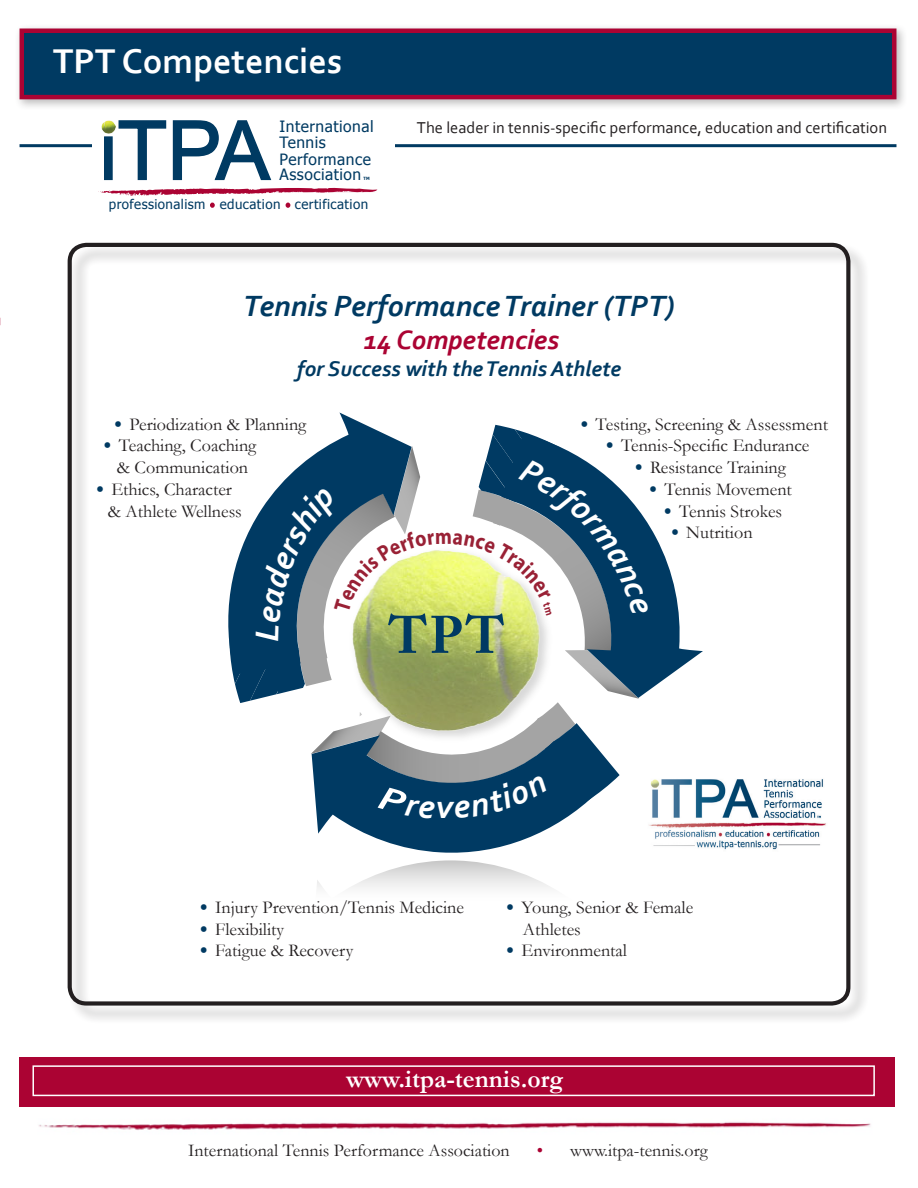
<style>
.page{position:relative;width:918px;height:1188px;background:#fff}
.page>*{position:absolute;margin:0;border:0;box-sizing:border-box;transform-origin:0 0}
.t1{font:700 52.2px "Adobe Caslon Pro";color:#003a63}
.t2{font:700 36px "Corbel";color:#fff}
.t3{font:italic 700 34.35px "Corbel";color:#fff}
.t4{font:italic 700 30.6px "Corbel";color:#003a62}
.t5{font:italic 700 27.9px "Corbel";color:#ab0333}
.t6{font:700 25.5px "Garamond";color:#fff}
.t7{font:italic 700 22.35px "Corbel";color:#003a62}
.t8{font:18.15px/21.8px "Garamond";color:#231f20}
.t9{font:18px "Garamond";color:#231f20}
.t10{font:16.5px "Corbel";color:#231f20}
.t11{font:15.6px/16px "Tahoma";letter-spacing:.035em;color:#003a62}
.t12{font:13.35px "Tahoma";letter-spacing:.035em;color:#003a62}
.t13{font:700 4.35px "Tahoma";color:#003a62;scale:.93 1}
.s1{font-family:"Corbel";color:#003a62}
.s2{color:#ab0333}
</style>
<div class="page">
<div style="left:68px;top:243px;width:801px;height:782px;background:#231f20;opacity:.3"></div>
<div style="left:68px;top:243px;width:782px;height:763px;border:4px solid #231f20;border-radius:17px"></div>
<svg style="left:221px;top:413px;width:191px;height:261px"></svg>
<svg style="left:649px;top:434px;width:54px;height:264px"></svg>
<div style="left:15px;top:23px;width:893px;height:88px;background:#231f20;opacity:.3"></div>
<div style="left:20px;top:28px;width:876px;height:71px;background:#003a62;border:4px solid #ab0333"></div>
<img style="left:39px;top:1122px;width:832px;height:8px">
<hr style="left:20px;top:144px;width:876px;height:3px;background:#003a62">
<div style="left:92px;top:111px;width:303px;height:114px;background:#fff"></div>
<div style="left:105px;top:137px;width:7px;height:42px;background:#003a62"></div>
<div style="left:104px;top:136px;width:9px;height:44px;border:1px solid #003a62"></div>
<svg style="left:118px;top:120px;width:154px;height:61px"></svg>
<svg style="left:98px;top:188px;width:279px;height:8px"></svg>
<svg style="left:210px;top:203px;width:5px;height:5px"></svg>
<svg style="left:286px;top:203px;width:4px;height:5px"></svg>
<img style="left:101px;top:120px;width:14px;height:14px">
<div style="left:20px;top:1057px;width:875px;height:50px;background:#ab0333"></div>
<div style="left:32px;top:1065px;width:843px;height:31px;border:2px solid #fff"></div>
<img style="left:649px;top:773px;width:180px;height:78px">
<svg style="left:229px;top:425px;width:420px;height:480px"></svg>
<p class="t2" style="left:53px;top:39px;width:291px">TPT Competencies</p>
<p class="t11" style="left:280px;top:117px;width:96px">International</p>
<p class="t11" style="left:280px;top:134px;width:93px">Tennis<br>Performance<br>Association</p>
<p class="t13" style="left:364px;top:176px;width:8px">TM</p>
<p class="t12" style="left:109px;top:195px;width:261px">professionalism education certification</p>
<p class="t10" style="left:417px;top:118px;width:472px">The leader in tennis-specific performance, education and certification</p>
<h3 class="t4" style="left:243px;top:286px;width:433px">Tennis Performance Trainer (TPT)</h3>
<h3 class="t5" style="left:364px;top:322px;width:197px">14 Competencies</h3>
<p class="t7" style="left:297px;top:354px;width:326px">for Success with the Tennis Athlete</p>
<p class="t8" style="left:114px;top:413px;width:194px"><span class="s1">•</span> Periodization &amp; Planning</p>
<p class="t8" style="left:103px;top:434px;width:155px;text-align:center"><span class="s1">•</span> Teaching, Coaching &amp; Communication</p>
<p class="t8" style="left:108px;top:478px;width:136px;text-indent:-12px"><span class="s1">•</span> Ethics, Character &amp; Athlete Wellness</p>
<h1 class="t1" style="left:389px;top:604px;width:117px">TPT</h1>
<h3 class="t3" style="left:436px;top:786px;width:18px">v</h3>
<p class="t8" style="left:580px;top:413px;width:249px"><span class="s1">•</span> Testing, Screening &amp; Assessment</p>
<p class="t8" style="left:606px;top:434px;width:205px"><span class="s1">•</span> Tennis-Specific Endurance</p>
<p class="t8" style="left:635px;top:456px;width:153px"><span class="s1">•</span> Resistance Training</p>
<p class="t8" style="left:649px;top:478px;width:144px"><span class="s1">•</span> Tennis Movement</p>
<p class="t8" style="left:664px;top:500px;width:120px"><span class="s1">•</span> Tennis Strokes</p>
<p class="t8" style="left:671px;top:521px;width:83px"><span class="s1">•</span> Nutrition</p>
<p class="t8" style="left:200px;top:896px;width:266px"><span class="s1">•</span> Injury Prevention/Tennis Medicine</p>
<p class="t8" style="left:200px;top:918px;width:86px"><span class="s1">•</span> Flexibility</p>
<p class="t8" style="left:200px;top:939px;width:155px"><span class="s1">•</span> Fatigue &amp; Recovery</p>
<p class="t8" style="left:523px;top:896px;width:172px;text-indent:-17px"><span class="s1">•</span> Young, Senior &amp; Female<br>Athletes</p>
<p class="t8" style="left:506px;top:939px;width:122px"><span class="s1">•</span> Environmental</p>
<p class="t6" style="left:346px;top:1062px;width:219px">www.itpa-tennis.org</p>
<p class="t9" style="left:188px;top:1138px;width:323px">International Tennis Performance Association</p>
<p class="t9" style="left:537px;top:1138px;width:173px"><span class="s2">•</span> www.itpa-tennis.org</p>
</div>
